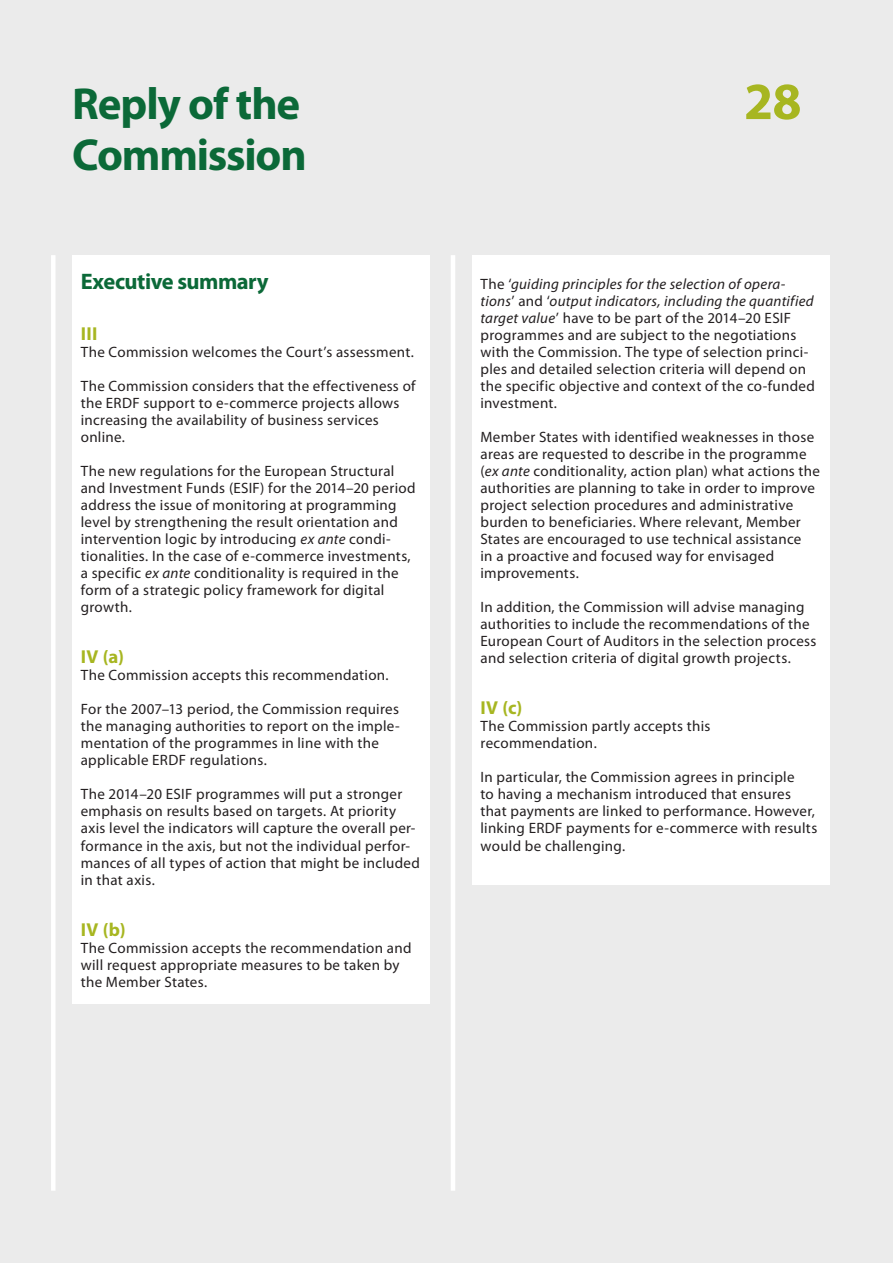
<style>
.page{position:relative;width:893px;height:1263px;background:#ebebeb}
.page>*{position:absolute;margin:0;border:0;box-sizing:border-box;transform-origin:0 0}
.t1{font:700 52.5px "Myriad Pro";color:#a7b621}
.K_01_-_REP_TITRE_1{font:700 45px/51px "Myriad Pro";letter-spacing:-.025em;color:#0b6938}
.K_02_-_REP_TITRE_1_1{font:700 22.5px "Myriad Pro";letter-spacing:-.02em;color:#0b6938}
.K_03_-_REP_CHIFFRE{font:700 18.75px "Myriad Pro";letter-spacing:.015em;color:#a7b621}
.K_04_-_REP_TEXTE_COU{font:15px/17px "Myriad Pro";letter-spacing:.02em;color:#231f20}
.s1{font-style:italic}
</style>
<div class="page">
<div style="left:51px;top:255px;width:5px;height:936px;background:#fff"></div>
<hr style="left:451px;top:255px;width:4px;height:936px;background:#fff">
<div style="left:472px;top:255px;width:357px;height:629px;background:#fff"></div>
<div style="left:72px;top:255px;width:357px;height:748px;background:#fff"></div>
<p class="K_01_-_REP_TITRE_1" style="left:72px;top:77px;width:236px">Reply of the<br>Commission</p>
<p class="K_02_-_REP_TITRE_1_1" style="left:81px;top:267px;width:189px">Executive summary</p>
<p class="K_03_-_REP_CHIFFRE" style="left:81px;top:322px;width:18px">III</p>
<p class="K_04_-_REP_TEXTE_COU" style="left:81px;top:343px;width:334px">The Commission welcomes the Court’s assessment.</p>
<p class="K_04_-_REP_TEXTE_COU" style="left:81px;top:377px;width:336px">The Commission considers that the effectiveness of the ERDF support to e‑commerce projects allows increasing the availability of business services online.</p>
<p class="K_04_-_REP_TEXTE_COU" style="left:81px;top:462px;width:336px">The new regulations for the European Structural and Investment Funds (ESIF) for the 2014–20 period address the issue of monitoring at programming level by strengthening the result orientation and intervention logic by introducing <span class="s1">ex ante</span> condi‑ tionalities. In the case of e‑commerce investments, a specific <span class="s1">ex ante</span> conditionality is required in the form of a strategic policy framework for digital growth.</p>
<p class="K_03_-_REP_CHIFFRE" style="left:81px;top:645px;width:45px">IV (a)</p>
<p class="K_04_-_REP_TEXTE_COU" style="left:81px;top:667px;width:309px">The Commission accepts this recommendation.</p>
<p class="K_04_-_REP_TEXTE_COU" style="left:81px;top:701px;width:320px">For the 2007–13 period, the Commission requires the managing authorities to report on the imple‑ mentation of the programmes in line with the applicable ERDF regulations.</p>
<p class="K_04_-_REP_TEXTE_COU" style="left:81px;top:786px;width:341px">The 2014–20 ESIF programmes will put a stronger emphasis on results based on targets. At priority axis level the indicators will capture the overall per‑ formance in the axis, but not the individual perfor‑ mances of all types of action that might be included in that axis.</p>
<p class="K_03_-_REP_CHIFFRE" style="left:81px;top:917px;width:46px">IV (b)</p>
<p class="K_04_-_REP_TEXTE_COU" style="left:81px;top:939px;width:332px">The Commission accepts the recommendation and will request appropriate measures to be taken by the Member States.</p>
<p class="t1" style="left:744px;top:67px;width:59px">28</p>
<p class="K_04_-_REP_TEXTE_COU" style="left:480px;top:275px;width:336px">The ‘<span class="s1">guiding principles for the selection of opera‑ tions</span>’ and ‘<span class="s1">output indicators, including the quantified target value</span>’ have to be part of the 2014–20 ESIF programmes and are subject to the negotiations with the Commission. The type of selection princi‑ ples and detailed selection criteria will depend on the specific objective and context of the co‑funded investment.</p>
<p class="K_04_-_REP_TEXTE_COU" style="left:480px;top:428px;width:341px">Member States with identified weaknesses in those areas are requested to describe in the programme (<span class="s1">ex ante</span> conditionality, action plan) what actions the authorities are planning to take in order to improve project selection procedures and administrative burden to beneficiaries. Where relevant, Member States are encouraged to use technical assistance<br>in a proactive and focused way for envisaged improvements.</p>
<p class="K_04_-_REP_TEXTE_COU" style="left:480px;top:599px;width:337px">In addition, the Commission will advise managing authorities to include the recommendations of the European Court of Auditors in the selection process and selection criteria of digital growth projects.</p>
<p class="K_03_-_REP_CHIFFRE" style="left:480px;top:696px;width:43px">IV (c)</p>
<p class="K_04_-_REP_TEXTE_COU" style="left:480px;top:718px;width:231px">The Commission partly accepts this recommendation.</p>
<p class="K_04_-_REP_TEXTE_COU" style="left:480px;top:769px;width:338px">In particular, the Commission agrees in principle<br>to having a mechanism introduced that ensures that payments are linked to performance. However, linking ERDF payments for e‑commerce with results would be challenging.</p>
</div>
